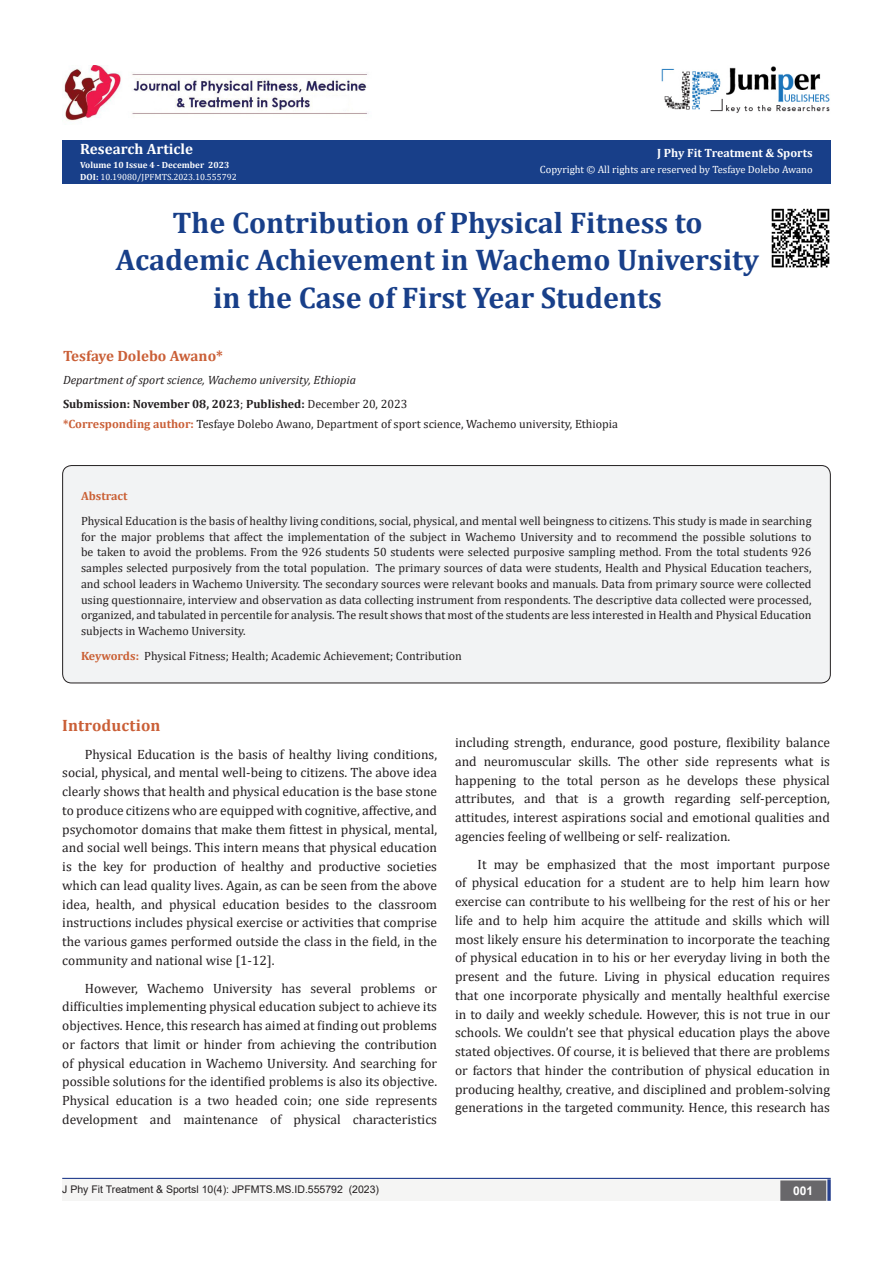
<style>
.page{position:relative;width:893px;height:1263px;background:#fff}
.page>*{position:absolute;margin:0;border:0;box-sizing:border-box;transform-origin:0 0}
.t1{font:700 30px/37.5px "Cambria";color:#183f89;text-align:center}
.t2{font:700 16.5px "Cambria";letter-spacing:.01em;color:#ca5f37}
.t3{font:700 15px "Cambria";color:#ca5f37}
.t4{font:700 15px "Cambria";color:#fff}
.t5{font:13.5px/18.8px "Cambria";color:#231f20;text-align:justify}
.t6{font:12px/15.8px "Cambria";color:#231f20;text-align:justify}
.t7{font:700 12px "Cambria";color:#231f20}
.t8{font:italic 12px "Cambria";color:#231f20}
.t9{font:700 12px "Cambria";color:#fff}
.t10{font:700 12px "Cambria";color:#ca6035}
.t11{font:700 12px "Arial";color:#fff}
.t12{font:10.5px "Arial";color:#231f20}
.t13{font:10.5px "Cambria";color:#fff}
.t14{font:9px "Cambria";color:#fff}
.t15{font:700 9px "Cambria";color:#fff}
.s1{font-weight:700}
.s2{font-weight:400}
.s3{font-weight:700;color:#ca5f37}
.s4{font-weight:700;color:#ca6035}
</style>
<div class="page">
<div style="left:62px;top:140px;width:769px;height:44px;background:#183f89"></div>
<img style="left:662px;top:66px;width:168px;height:47px">
<div style="left:62px;top:1178px;width:494px;height:23px;background:#f5f5f4"></div>
<div style="left:503px;top:1178px;width:328px;height:23px;background:#f5f5f4"></div>
<svg style="left:827px;top:1179px;width:4px;height:22px"></svg>
<div style="left:781px;top:1181px;width:44px;height:19px;background:#68676a"></div>
<div style="left:780px;top:1180px;width:46px;height:21px;border:2px solid #68676a"></div>
<hr style="left:62px;top:1178px;width:769px;height:1px;background:#253f8e">
<img style="left:62px;top:65px;width:307px;height:56px">
<div style="left:63px;top:465px;width:767px;height:218px;background:#f2f3f4;border-radius:9px"></div>
<div style="left:62px;top:465px;width:769px;height:218px;border:1px solid #231f20;border-radius:9px"></div>
<img style="left:771px;top:208px;width:59px;height:60px">
<p class="t4" style="left:80px;top:138px;width:114px">Research Article</p>
<p class="t15" style="left:80px;top:158px;width:151px">Volume 10 Issue 4 - December 2023</p>
<p class="t14" style="left:80px;top:171px;width:158px"><span class="s1">DOI:</span> 10.19080/JPFMTS.2023.10.555792</p>
<p class="t9" style="left:657px;top:145px;width:157px">J Phy Fit Treatment &amp; Sports</p>
<p class="t13" style="left:540px;top:163px;width:274px">Copyright © All rights are reserved by Tesfaye Dolebo Awano</p>
<p class="t1" style="left:116px;top:203px;width:644px">The Contribution of Physical Fitness to<br>Academic Achievement in Wachemo University in the Case of First Year Students</p>
<p class="t3" style="left:63px;top:345px;width:161px">Tesfaye Dolebo Awano*</p>
<p class="t8" style="left:63px;top:372px;width:295px">Department of sport science, Wachemo university, Ethiopia</p>
<p class="t7" style="left:63px;top:395px;width:346px">Submission: November 08, 2023<span class="s2">;</span> Published: <span class="s2">December 20, 2023</span></p>
<p class="t6" style="left:63px;top:416px;width:557px"><span class="s3">*Corresponding author:</span> Tesfaye Dolebo Awano, Department of sport science, Wachemo university, Ethiopia</p>
<p class="t10" style="left:81px;top:487px;width:48px">Abstract</p>
<p class="t6" style="left:81px;top:513px;width:732px">Physical Education is the basis of healthy living conditions, social, physical, and mental well beingness to citizens. This study is made in searching for the major problems that affect the implementation of the subject in Wachemo University and to recommend the possible solutions to be taken to avoid the problems. From the 926 students 50 students were selected purposive sampling method. From the total students 926 samples selected purposively from the total population. The primary sources of data were students, Health and Physical Education teachers, and school leaders in Wachemo University. The secondary sources were relevant books and manuals. Data from primary source were collected using questionnaire, interview and observation as data collecting instrument from respondents. The descriptive data collected were processed, organized, and tabulated in percentile for analysis. The result shows that most of the students are less interested in Health and Physical Education subjects in Wachemo University.</p>
<p class="t6" style="left:81px;top:648px;width:382px"><span class="s4">Keywords:</span> Physical Fitness; Health; Academic Achievement; Contribution</p>
<p class="t2" style="left:62px;top:713px;width:100px">Introduction</p>
<p class="t5" style="left:62px;top:744px;width:376px;text-indent:22px">Physical Education is the basis of healthy living conditions, social, physical, and mental well-being to citizens. The above idea clearly shows that health and physical education is the base stone to produce citizens who are equipped with cognitive, affective, and psychomotor domains that make them fittest in physical, mental, and social well beings. This intern means that physical education is the key for production of healthy and productive societies which can lead quality lives. Again, as can be seen from the above idea, health, and physical education besides to the classroom instructions includes physical exercise or activities that comprise the various games performed outside the class in the field, in the community and national wise [1-12].</p>
<p class="t5" style="left:62px;top:978px;width:376px;text-indent:22px">However, Wachemo University has several problems or difficulties implementing physical education subject to achieve its objectives. Hence, this research has aimed at finding out problems or factors that limit or hinder from achieving the contribution of physical education in Wachemo University. And searching for possible solutions for the identified problems is also its objective.<br>Physical education is a two headed coin; one side represents development and maintenance of physical characteristics</p>
<p class="t5" style="left:455px;top:733px;width:376px">including strength, endurance, good posture, flexibility balance and neuromuscular skills. The other side represents what is happening to the total person as he develops these physical attributes, and that is a growth regarding self-perception, attitudes, interest aspirations social and emotional qualities and agencies feeling of wellbeing or self- realization.</p>
<p class="t5" style="left:455px;top:855px;width:376px;text-indent:22px">It may be emphasized that the most important purpose of physical education for a student are to help him learn how exercise can contribute to his wellbeing for the rest of his or her life and to help him acquire the attitude and skills which will most likely ensure his determination to incorporate the teaching of physical education in to his or her everyday living in both the present and the future. Living in physical education requires that one incorporate physically and mentally healthful exercise in to daily and weekly schedule. However, this is not true in our schools. We couldn’t see that physical education plays the above stated objectives. Of course, it is believed that there are problems or factors that hinder the contribution of physical education in producing healthy, creative, and disciplined and problem-solving generations in the targeted community. Hence, this research has</p>
<p class="t12" style="left:62px;top:1182px;width:318px">J Phy Fit Treatment &amp; Sportsl 10(4): JPFMTS.MS.ID.555792 (2023)</p>
<p class="t11" style="left:793px;top:1182px;width:22px">001</p>
</div>
